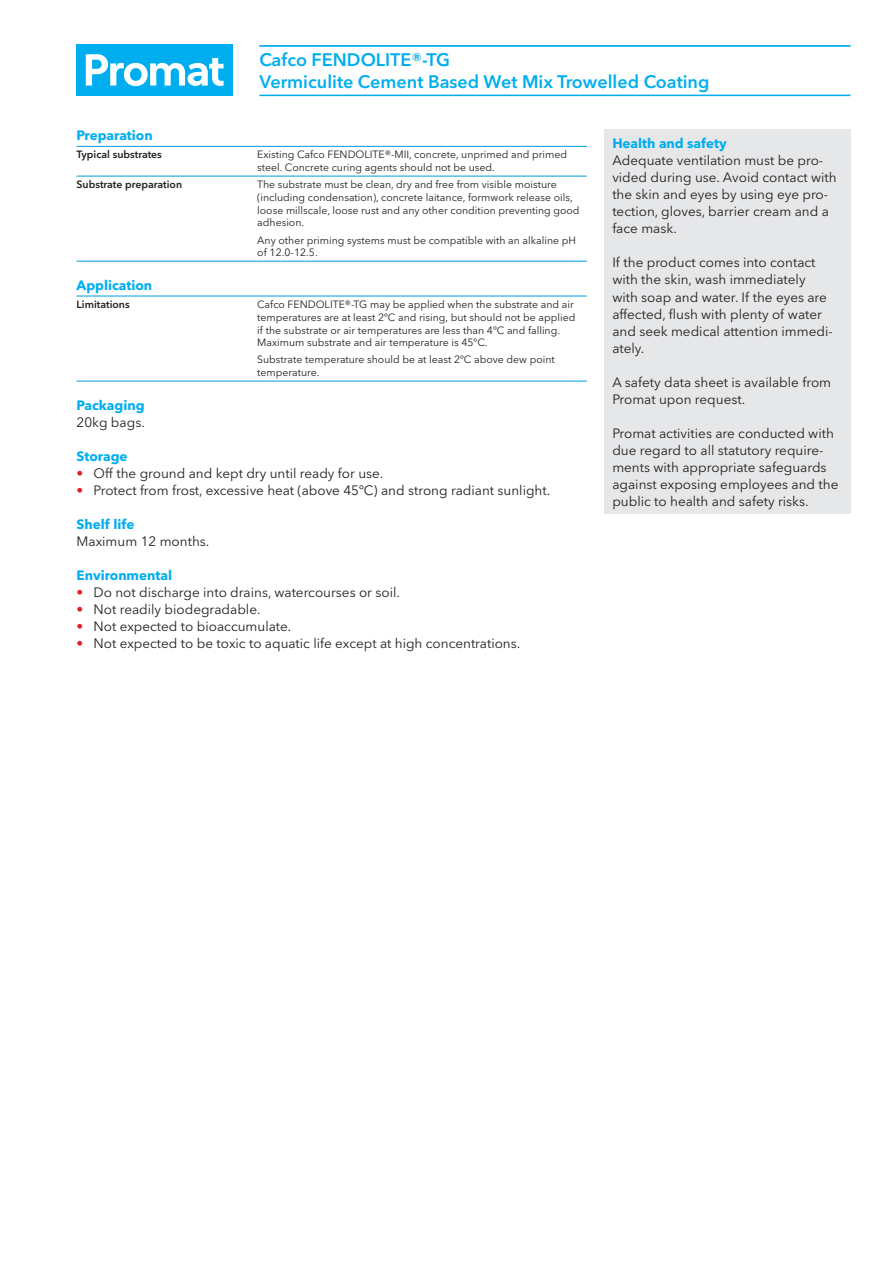
<style>
.page{position:relative;width:893px;height:1263px;background:#fff}
.page>*{position:absolute;margin:0;border:0;box-sizing:border-box;transform-origin:0 0}
.Header_2_lines_botto{font:600 18px "Avenir Next W1 G";color:#00aeef}
.Header_2_lines_top-1{font:600 18px "Avenir Next W1 G";color:#00aeef}
.Text-9_4_Regular_bla{font:13.5px/17px "Avenir Next W1 G";color:#231f20}
.Title-9_4_Bold_cyan{font:700 13.5px "Avenir Next W1 G";color:#00aeef}
.Table_4mm_text-7_3_A{font:10.5px/12.8px "Avenir Next W1 G";color:#231f20}
.Table_4mm_title-7_3{font:600 10.5px "Avenir Next W1 G";color:#231f20}
.s1{color:#e41e25}
</style>
<div class="page">
<div style="left:604px;top:130px;width:246px;height:384px;background:#e6e7e9"></div>
<hr style="left:77px;top:146px;width:180px;height:1px;background:#009ddd">
<hr style="left:257px;top:146px;width:330px;height:1px;background:#009ddd">
<hr style="left:77px;top:176px;width:180px;height:1px;background:#009ddd">
<hr style="left:257px;top:176px;width:330px;height:1px;background:#009ddd">
<hr style="left:77px;top:261px;width:180px;height:1px;background:#009ddd">
<hr style="left:257px;top:261px;width:330px;height:1px;background:#009ddd">
<hr style="left:77px;top:296px;width:180px;height:1px;background:#009ddd">
<hr style="left:257px;top:296px;width:330px;height:1px;background:#009ddd">
<hr style="left:77px;top:381px;width:180px;height:1px;background:#009ddd">
<hr style="left:257px;top:381px;width:330px;height:1px;background:#009ddd">
<div style="left:77px;top:45px;width:156px;height:51px;background:#00aeef"></div>
<svg style="left:86px;top:54px;width:138px;height:32px"></svg>
<hr style="left:259px;top:45px;width:591px;height:2px;background:#00aeef">
<hr style="left:259px;top:95px;width:591px;height:1px;background:#00aeef">
<p class="Header_2_lines_top-1" style="left:259px;top:49px;width:192px">Cafco FENDOLITE®-TG</p>
<p class="Header_2_lines_botto" style="left:259px;top:70px;width:452px">Vermiculite Cement Based Wet Mix Trowelled Coating</p>
<p class="Title-9_4_Bold_cyan" style="left:77px;top:127px;width:78px">Preparation</p>
<p class="Table_4mm_title-7_3" style="left:77px;top:148px;width:87px">Typical substrates</p>
<p class="Table_4mm_text-7_3_A" style="left:257px;top:148px;width:311px">Existing Cafco FENDOLITE®-MII, concrete, unprimed and primed steel. Concrete curing agents should not be used.</p>
<p class="Table_4mm_title-7_3" style="left:77px;top:178px;width:107px">Substrate preparation</p>
<p class="Table_4mm_text-7_3_A" style="left:257px;top:178px;width:324px">The substrate must be clean, dry and free from visible moisture (including condensation), concrete laitance, formwork release oils, loose millscale, loose rust and any other condition preventing good adhesion.</p>
<p class="Table_4mm_text-7_3_A" style="left:257px;top:233px;width:320px">Any other priming systems must be compatible with an alkaline pH of 12.0-12.5.</p>
<p class="Title-9_4_Bold_cyan" style="left:77px;top:277px;width:77px">Application</p>
<p class="Table_4mm_title-7_3" style="left:77px;top:298px;width:55px">Limitations</p>
<p class="Table_4mm_text-7_3_A" style="left:257px;top:298px;width:320px">Cafco FENDOLITE®-TG may be applied when the substrate and air temperatures are at least 2ºC and rising, but should not be applied if the substrate or air temperatures are less than 4ºC and falling.<br>Maximum substrate and air temperature is 45ºC.</p>
<p class="Table_4mm_text-7_3_A" style="left:257px;top:353px;width:299px">Substrate temperature should be at least 2ºC above dew point temperature.</p>
<p class="Title-9_4_Bold_cyan" style="left:77px;top:396px;width:70px">Packaging</p>
<p class="Text-9_4_Regular_bla" style="left:77px;top:413px;width:70px">20kg bags.</p>
<p class="Title-9_4_Bold_cyan" style="left:77px;top:447px;width:53px">Storage</p>
<p class="Text-9_4_Regular_bla" style="left:77px;top:464px;width:308px"><span class="s1">•</span> Off the ground and kept dry until ready for use.</p>
<p class="Text-9_4_Regular_bla" style="left:77px;top:481px;width:475px"><span class="s1">•</span> Protect from frost, excessive heat (above 45ºC) and strong radiant sunlight.</p>
<p class="Title-9_4_Bold_cyan" style="left:77px;top:516px;width:59px">Shelf life</p>
<p class="Text-9_4_Regular_bla" style="left:77px;top:532px;width:134px">Maximum 12 months.</p>
<p class="Title-9_4_Bold_cyan" style="left:77px;top:567px;width:97px">Environmental</p>
<p class="Text-9_4_Regular_bla" style="left:77px;top:583px;width:325px"><span class="s1">•</span> Do not discharge into drains, watercourses or soil.</p>
<p class="Text-9_4_Regular_bla" style="left:77px;top:600px;width:186px"><span class="s1">•</span> Not readily biodegradable.</p>
<p class="Text-9_4_Regular_bla" style="left:77px;top:617px;width:216px"><span class="s1">•</span> Not expected to bioaccumulate.</p>
<p class="Text-9_4_Regular_bla" style="left:77px;top:634px;width:445px"><span class="s1">•</span> Not expected to be toxic to aquatic life except at high concentrations.</p>
<p class="Title-9_4_Bold_cyan" style="left:612px;top:135px;width:116px">Health and safety</p>
<p class="Text-9_4_Regular_bla" style="left:612px;top:152px;width:226px">Adequate ventilation must be pro&shy;vided during use. Avoid contact with the skin and eyes by using eye pro&shy;tection, gloves, barrier cream and a face mask.</p>
<p class="Text-9_4_Regular_bla" style="left:612px;top:254px;width:222px">If the product comes into contact with the skin, wash immediately with soap and water. If the eyes are affected, flush with plenty of water and seek medical attention immedi&shy;ately.</p>
<p class="Text-9_4_Regular_bla" style="left:612px;top:373px;width:220px">A safety data sheet is available from<br>Promat upon request.</p>
<p class="Text-9_4_Regular_bla" style="left:612px;top:424px;width:228px">Promat activities are conducted with due regard to all statutory require&shy;ments with appropriate safeguards against exposing employees and the public to health and safety risks.</p>
</div>
